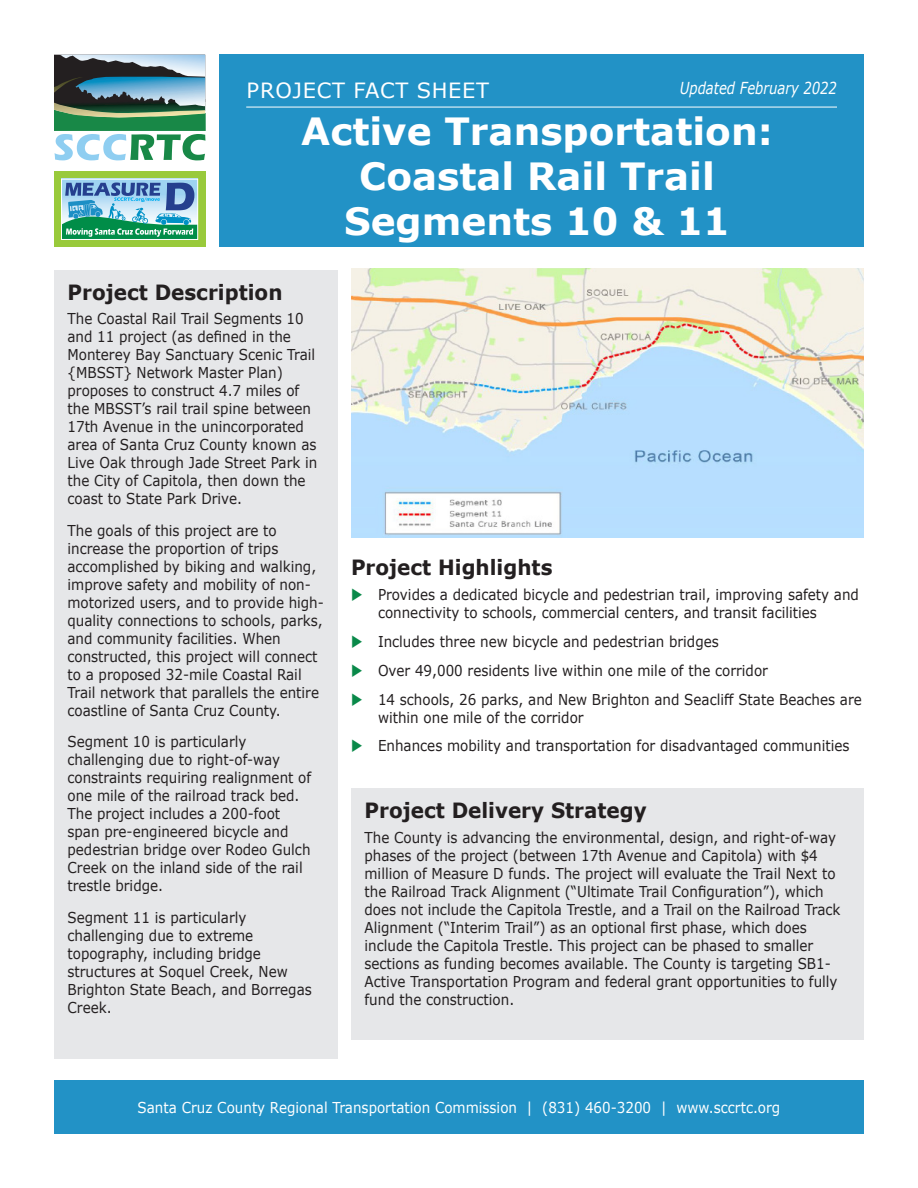
<style>
.page{position:relative;width:918px;height:1188px;background:#fff}
.page>*{position:absolute;margin:0;border:0;box-sizing:border-box;transform-origin:0 0}
.t1{font:700 37.5px/45px "Verdana";color:#fff;text-align:center}
.Copy_Heading{font:700 21px "Verdana";color:#231f20;scale:.95 1}
.t2{font:21px "Verdana";letter-spacing:.035em;color:#fff}
.t3{font:italic 16.5px "Verdana";color:#fff;scale:.8 1}
.Copy_Text{font:15px/18px "Verdana";color:#231f20;scale:.9 1}
.t4{font:15px "Verdana";color:#fff;scale:.9 1}
</style>
<div class="page">
<div style="left:54px;top:172px;width:151px;height:75px;background:#99ca3b"></div>
<div style="left:61px;top:179px;width:137px;height:61px;background:linear-gradient(to right,#9ed3f1,#9ed3f1)"></div>
<div style="left:61px;top:179px;width:137px;height:61px;border:1px solid #fff"></div>
<svg style="left:61px;top:183px;width:137px;height:57px;background:#67aab3"></svg>
<svg style="left:54px;top:55px;width:151px;height:105px;background:#6d988f"></svg>
<div style="left:219px;top:55px;width:645px;height:192px;background:#2292c6"></div>
<hr style="left:246px;top:107px;width:591px;height:1px;background:#fff">
<div style="left:54px;top:1080px;width:810px;height:54px;background:#2292c6"></div>
<div style="left:54px;top:270px;width:284px;height:788px;background:#e6e7e9"></div>
<img style="left:351px;top:268px;width:513px;height:270px">
<div style="left:351px;top:788px;width:513px;height:252px;background:#e6e7e9"></div>
<h2 class="t2" style="left:247px;top:76px;width:244px">PROJECT FACT SHEET</h2>
<p class="t3" style="left:680px;top:77px;width:198px">Updated February 2022</p>
<h1 class="t1" style="left:301px;top:108px;width:473px">Active Transportation:<br>Coastal Rail Trail<br>Segments 10 &amp; 11</h1>
<p class="Copy_Heading" style="left:68px;top:277px;width:228px">Project Description</p>
<p class="Copy_Text" style="left:68px;top:310px;width:279px">The Coastal Rail Trail Segments 10 and 11 project (as defined in the Monterey Bay Sanctuary Scenic Trail {MBSST} Network Master Plan) proposes to construct 4.7 miles of the MBSST’s rail trail spine between 17th Avenue in the unincorporated area of Santa Cruz County known as Live Oak through Jade Street Park in the City of Capitola, then down the coast to State Park Drive.</p>
<p class="Copy_Text" style="left:68px;top:521px;width:287px">The goals of this project are to increase the proportion of trips accomplished by biking and walking, improve safety and mobility of non&shy;motorized users, and to provide high&shy;quality connections to schools, parks, and community facilities. When constructed, this project will connect to a proposed 32-mile Coastal Rail Trail network that parallels the entire coastline of Santa Cruz County.</p>
<p class="Copy_Text" style="left:68px;top:733px;width:272px">Segment 10 is particularly challenging due to right-of-way constraints requiring realignment of one mile of the railroad track bed.<br>The project includes a 200-foot span pre-engineered bicycle and pedestrian bridge over Rodeo Gulch<br>Creek on the inland side of the rail trestle bridge.</p>
<p class="Copy_Text" style="left:68px;top:908px;width:273px">Segment 11 is particularly challenging due to extreme topography, including bridge structures at Soquel Creek, New<br>Brighton State Beach, and Borregas<br>Creek.</p>
<p class="Copy_Heading" style="left:351px;top:553px;width:214px">Project Highlights</p>
<p class="Copy_Text" style="left:378px;top:586px;width:536px">Provides a dedicated bicycle and pedestrian trail, improving safety and connectivity to schools, commercial centers, and transit facilities</p>
<p class="Copy_Text" style="left:378px;top:632px;width:380px">Includes three new bicycle and pedestrian bridges</p>
<p class="Copy_Text" style="left:378px;top:661px;width:435px">Over 49,000 residents live within one mile of the corridor</p>
<p class="Copy_Text" style="left:378px;top:690px;width:539px">14 schools, 26 parks, and New Brighton and Seacliff State Beaches are within one mile of the corridor</p>
<p class="Copy_Text" style="left:378px;top:737px;width:525px">Enhances mobility and transportation for disadvantaged communities</p>
<p class="Copy_Heading" style="left:364px;top:795px;width:299px">Project Delivery Strategy</p>
<p class="Copy_Text" style="left:364px;top:828px;width:530px">The County is advancing the environmental, design, and right-of-way phases of the project (between 17th Avenue and Capitola) with $4 million of Measure D funds. The project will evaluate the Trail Next to the Railroad Track Alignment (“Ultimate Trail Configuration”), which does not include the Capitola Trestle, and a Trail on the Railroad Track Alignment (“Interim Trail”) as an optional first phase, which does include the Capitola Trestle. This project can be phased to smaller sections as funding becomes available. The County is targeting SB1- Active Transportation Program and federal grant opportunities to fully fund the construction.</p>
<p class="t4" style="left:138px;top:1097px;width:716px">Santa Cruz County Regional Transportation Commission | (831) 460-3200 | www.sccrtc.org</p>
</div>
